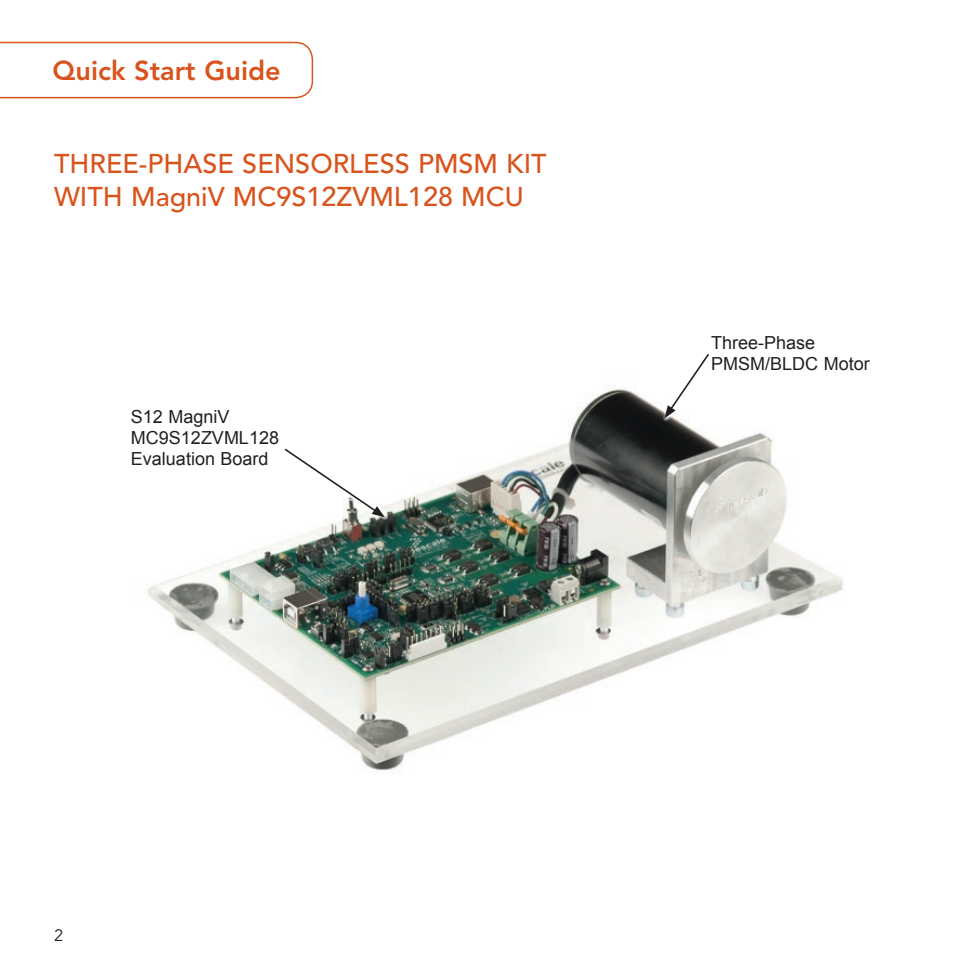
<style>
.page{position:relative;width:972px;height:972px;background:#fff}
.page>*{position:absolute;margin:0;border:0;box-sizing:border-box;transform-origin:0 0}
.t1{font:500 27px/33px "Avenir LT Std";color:#d9531c}
.t2{font:800 27px "Avenir LT Std";color:#d9531c}
.t3{font:18px/21px "Arial";color:#231f20}
.t4{font:16.5px "Avenir LT Std";color:#231f20}
</style>
<div class="page">
<svg style="left:0;top:41px;width:314px;height:58px"></svg>
<img style="left:147px;top:389px;width:696px;height:383px">
<svg style="left:661px;top:354px;width:52px;height:74px"></svg>
<svg style="left:272px;top:445px;width:126px;height:76px"></svg>
<h1 class="t2" style="left:53px;top:59px;width:230px">Quick Start Guide</h1>
<h1 class="t1" style="left:54px;top:151px;width:494px">THREE-PHASE SENSORLESS PMSM KIT<br>WITH MagniV MC9S12ZVML128 MCU</h1>
<p class="t3" style="left:131px;top:408px;width:150px">S12 MagniV<br>MC9S12ZVML128<br>Evaluation Board</p>
<p class="t3" style="left:711px;top:334px;width:160px">Three-Phase<br>PMSM/BLDC Motor</p>
<p class="t4" style="left:54px;top:929px;width:11px">2</p>
</div>
